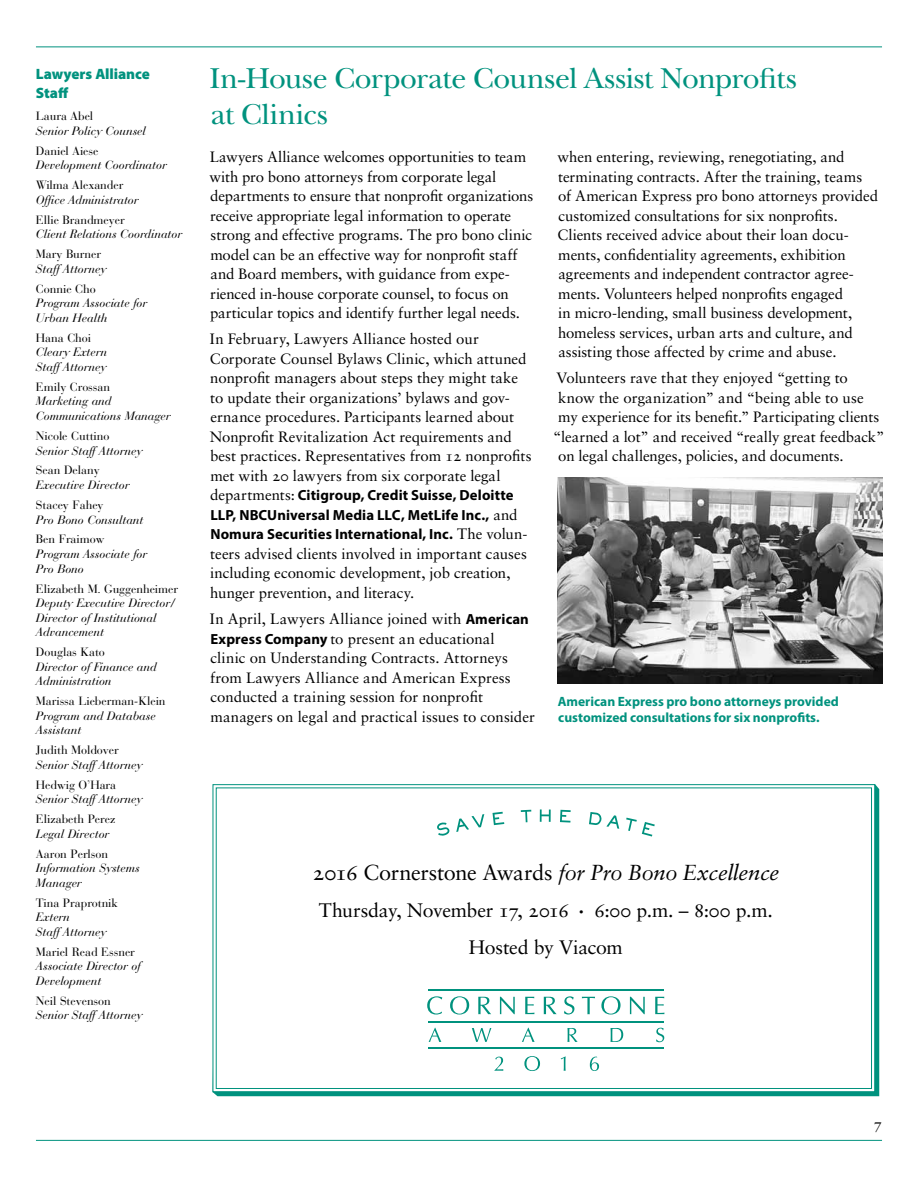
<style>
.page{position:relative;width:918px;height:1188px;background:#fff}
.page>*{position:absolute;margin:0;border:0;box-sizing:border-box;transform-origin:0 0}
.t1{font:30px/36px "New Baskerville Std";letter-spacing:-.01em;color:#00927e}
.t2{font:21.75px "Sabon LT Std";letter-spacing:-.025em;color:#000}
.t3{font:19.5px/36.8px "Sabon LT Std";letter-spacing:-.01em;color:#000;text-align:center}
.t4{font:15px/19.5px "Sabon LT Std";color:#000}
.t5{font:900 15px/19.5px "Myriad Pro";letter-spacing:-.005em;color:#00927e}
.t6{font:700 14.7px/19.5px "Myriad Pro";letter-spacing:.005em;color:#000}
.t7{font:700 13.5px/16.5px "Myriad Pro";color:#00927e}
.t8{font:italic 12px/14.5px "Bauer Bodoni Std";letter-spacing:-.005em;color:#000}
.t9{font:12px "Bauer Bodoni Std";letter-spacing:-.005em;color:#000}
.s1{font-family:"Sabon LT Std";font-weight:400;font-size:15px}
.s2{font-family:"Myriad Pro";font-weight:700;font-size:14.7px}
.s3{font-style:italic}
.s4{font-size:9px}
</style>
<div class="page">
<div style="left:213px;top:784px;width:662px;height:308px;background:#fff;border:1px solid #00927e"></div>
<svg style="left:590px;top:1057px;width:9px;height:14px"></svg>
<svg style="left:429px;top:1028px;width:12px;height:14px"></svg>
<svg style="left:472px;top:1028px;width:19px;height:14px"></svg>
<svg style="left:522px;top:1028px;width:13px;height:14px"></svg>
<svg style="left:567px;top:1028px;width:11px;height:14px"></svg>
<svg style="left:611px;top:1028px;width:12px;height:14px"></svg>
<svg style="left:656px;top:1028px;width:8px;height:14px"></svg>
<hr style="left:428px;top:1047px;width:236px;height:2px;background:#00927e">
<hr style="left:428px;top:1022px;width:236px;height:1px;background:#00927e">
<hr style="left:428px;top:989px;width:236px;height:1px;background:#00927e">
<svg style="left:427px;top:996px;width:15px;height:19px"></svg>
<svg style="left:450px;top:996px;width:19px;height:19px"></svg>
<svg style="left:478px;top:997px;width:13px;height:17px"></svg>
<svg style="left:500px;top:997px;width:15px;height:17px"></svg>
<svg style="left:525px;top:997px;width:9px;height:17px"></svg>
<svg style="left:544px;top:997px;width:13px;height:17px"></svg>
<svg style="left:564px;top:996px;width:10px;height:19px"></svg>
<svg style="left:582px;top:997px;width:13px;height:17px"></svg>
<svg style="left:601px;top:996px;width:20px;height:19px"></svg>
<svg style="left:630px;top:997px;width:15px;height:17px"></svg>
<svg style="left:655px;top:997px;width:9px;height:17px"></svg>
<svg style="left:561px;top:1056px;width:5px;height:15px"></svg>
<svg style="left:494px;top:1057px;width:9px;height:14px"></svg>
<svg style="left:524px;top:1056px;width:16px;height:15px"></svg>
<hr style="left:36px;top:1140px;width:846px;height:1px;background:#00927e">
<hr style="left:36px;top:47px;width:846px;height:1px;background:#00927e">
<img style="left:558px;top:477px;width:324px;height:206px">
<svg style="left:437px;top:809px;width:218px;height:28px"></svg>
<p class="t5" style="left:36px;top:63px;width:115px">Lawyers Alliance<br>Staff</p>
<p class="t9" style="left:36px;top:109px;width:59px">Laura Abel</p>
<p class="t8" style="left:36px;top:124px;width:111px">Senior Policy Counsel</p>
<p class="t9" style="left:36px;top:144px;width:64px">Daniel Aiese</p>
<p class="t8" style="left:36px;top:158px;width:132px">Development Coordinator</p>
<p class="t9" style="left:36px;top:178px;width:89px">Wilma Alexander</p>
<p class="t8" style="left:36px;top:193px;width:104px">Office Administrator</p>
<p class="t9" style="left:36px;top:213px;width:90px">Ellie Brandmeyer</p>
<p class="t8" style="left:36px;top:227px;width:148px">Client Relations Coordinator</p>
<p class="t9" style="left:36px;top:247px;width:67px">Mary Burner</p>
<p class="t8" style="left:36px;top:262px;width:72px">Staff Attorney</p>
<p class="t9" style="left:36px;top:282px;width:61px">Connie Cho</p>
<p class="t8" style="left:36px;top:296px;width:113px">Program Associate for<br>Urban Health</p>
<p class="t9" style="left:36px;top:331px;width:57px">Hana Choi</p>
<p class="t8" style="left:36px;top:345px;width:73px">Cleary Extern<br>Staff Attorney</p>
<p class="t9" style="left:36px;top:380px;width:76px">Emily Crossan</p>
<p class="t8" style="left:36px;top:394px;width:136px">Marketing and<br>Communications Manager</p>
<p class="t9" style="left:36px;top:429px;width:75px">Nicole Cuttino</p>
<p class="t8" style="left:36px;top:443px;width:108px">Senior Staff Attorney</p>
<p class="t9" style="left:36px;top:463px;width:65px">Sean Delany</p>
<p class="t8" style="left:36px;top:478px;width:95px">Executive Director</p>
<p class="t9" style="left:36px;top:498px;width:69px">Stacey Fahey</p>
<p class="t8" style="left:36px;top:512px;width:109px">Pro Bono Consultant</p>
<p class="t9" style="left:36px;top:532px;width:70px">Ben Fraimow</p>
<p class="t8" style="left:36px;top:547px;width:113px">Program Associate for<br>Pro Bono</p>
<p class="t9" style="left:36px;top:581px;width:144px">Elizabeth M. Guggenheimer</p>
<p class="t8" style="left:36px;top:596px;width:140px">Deputy Executive Director/<br>Director of Institutional<br>Advancement</p>
<p class="t9" style="left:36px;top:645px;width:71px">Douglas Kato</p>
<p class="t8" style="left:36px;top:659px;width:122px">Director of Finance and<br>Administration</p>
<p class="t9" style="left:36px;top:694px;width:131px">Marissa Lieberman-Klein</p>
<p class="t8" style="left:36px;top:708px;width:121px">Program and Database<br>Assistant</p>
<p class="t9" style="left:36px;top:743px;width:84px">Judith Moldover</p>
<p class="t8" style="left:36px;top:757px;width:108px">Senior Staff Attorney</p>
<p class="t9" style="left:36px;top:777px;width:82px">Hedwig O’Hara</p>
<p class="t8" style="left:36px;top:792px;width:108px">Senior Staff Attorney</p>
<p class="t9" style="left:36px;top:812px;width:81px">Elizabeth Perez</p>
<p class="t8" style="left:36px;top:826px;width:75px">Legal Director</p>
<p class="t9" style="left:36px;top:846px;width:74px">Aaron Perlson</p>
<p class="t8" style="left:36px;top:861px;width:105px">Information Systems<br>Manager</p>
<p class="t9" style="left:36px;top:895px;width:84px">Tina Praprotnik</p>
<p class="t8" style="left:36px;top:910px;width:72px">Extern<br>Staff Attorney</p>
<p class="t9" style="left:36px;top:945px;width:100px">Mariel Read Essner</p>
<p class="t8" style="left:36px;top:959px;width:106px">Associate Director of<br>Development</p>
<p class="t9" style="left:36px;top:994px;width:76px">Neil Stevenson</p>
<p class="t8" style="left:36px;top:1008px;width:108px">Senior Staff Attorney</p>
<h1 class="t1" style="left:209px;top:60px;width:589px">In-House Corporate Counsel Assist Nonprofits at Clinics</h1>
<p class="t4" style="left:209px;top:147px;width:325px">Lawyers Alliance welcomes opportunities to team with pro bono attorneys from corporate legal departments to ensure that nonprofit organizations receive appropriate legal information to operate strong and effective programs. The pro bono clinic model can be an effective way for nonprofit staff and Board members, with guidance from expe&shy;rienced in-house corporate counsel, to focus on particular topics and identify further legal needs.</p>
<p class="t4" style="left:210px;top:329px;width:323px">In February, Lawyers Alliance hosted our Corporate Counsel Bylaws Clinic, which attuned nonprofit managers about steps they might take to update their organizations’ bylaws and gov&shy;ernance procedures. Participants learned about Nonprofit Revitalization Act requirements and best practices. Representatives from 12 nonprofits met with 20 lawyers from six corporate legal</p>
<p class="t6" style="left:210px;top:485px;width:319px"><span class="s1">departments:</span> Citigroup, Credit Suisse, Deloitte<br>LLP, NBCUniversal Media LLC, MetLife Inc., <span class="s1">and<br></span>Nomura Securities International, Inc. <span class="s1">The volun-</span></p>
<p class="t4" style="left:210px;top:544px;width:318px">teers advised clients involved in important causes including economic development, job creation, hunger prevention, and literacy.</p>
<p class="t4" style="left:210px;top:609px;width:326px">In April, Lawyers Alliance joined with <span class="s2">American Express Company</span> to present an educational<br>clinic on Understanding Contracts. Attorneys from Lawyers Alliance and American Express conducted a training session for nonprofit managers on legal and practical issues to consider</p>
<p class="t4" style="left:557px;top:147px;width:322px">when entering, reviewing, renegotiating, and terminating contracts. After the training, teams of American Express pro bono attorneys provided customized consultations for six nonprofits.<br>Clients received advice about their loan docu&shy;ments, confidentiality agreements, exhibition agreements and independent contractor agree&shy;ments. Volunteers helped nonprofits engaged<br>in micro-lending, small business development, homeless services, urban arts and culture, and assisting those affected by crime and abuse.</p>
<p class="t4" style="left:556px;top:368px;width:293px">Volunteers rave that they enjoyed “getting to</p>
<p class="t4" style="left:558px;top:388px;width:307px">know the organization” and “being able to use</p>
<p class="t4" style="left:558px;top:407px;width:322px">my experience for its benefit.” Participating clients</p>
<p class="t4" style="left:553px;top:427px;width:333px">“learned a lot” and received “really great feedback”</p>
<p class="t4" style="left:558px;top:446px;width:287px">on legal challenges, policies, and documents.</p>
<p class="t7" style="left:558px;top:692px;width:283px">American Express pro bono attorneys provided customized consultations for six nonprofits.</p>
<h2 class="t2" style="left:312px;top:860px;width:468px">2016 Cornerstone Awards <span class="s3">for Pro Bono Excellence</span></h2>
<h3 class="t3" style="left:319px;top:892px;width:456px">Thursday, November 17, 2016 <span class="s4">•</span> 6:00 p.m. – 8:00 p.m.<br>Hosted by Viacom</h3>
<p class="t4" style="left:874px;top:1114px;width:10px">7</p>
</div>
